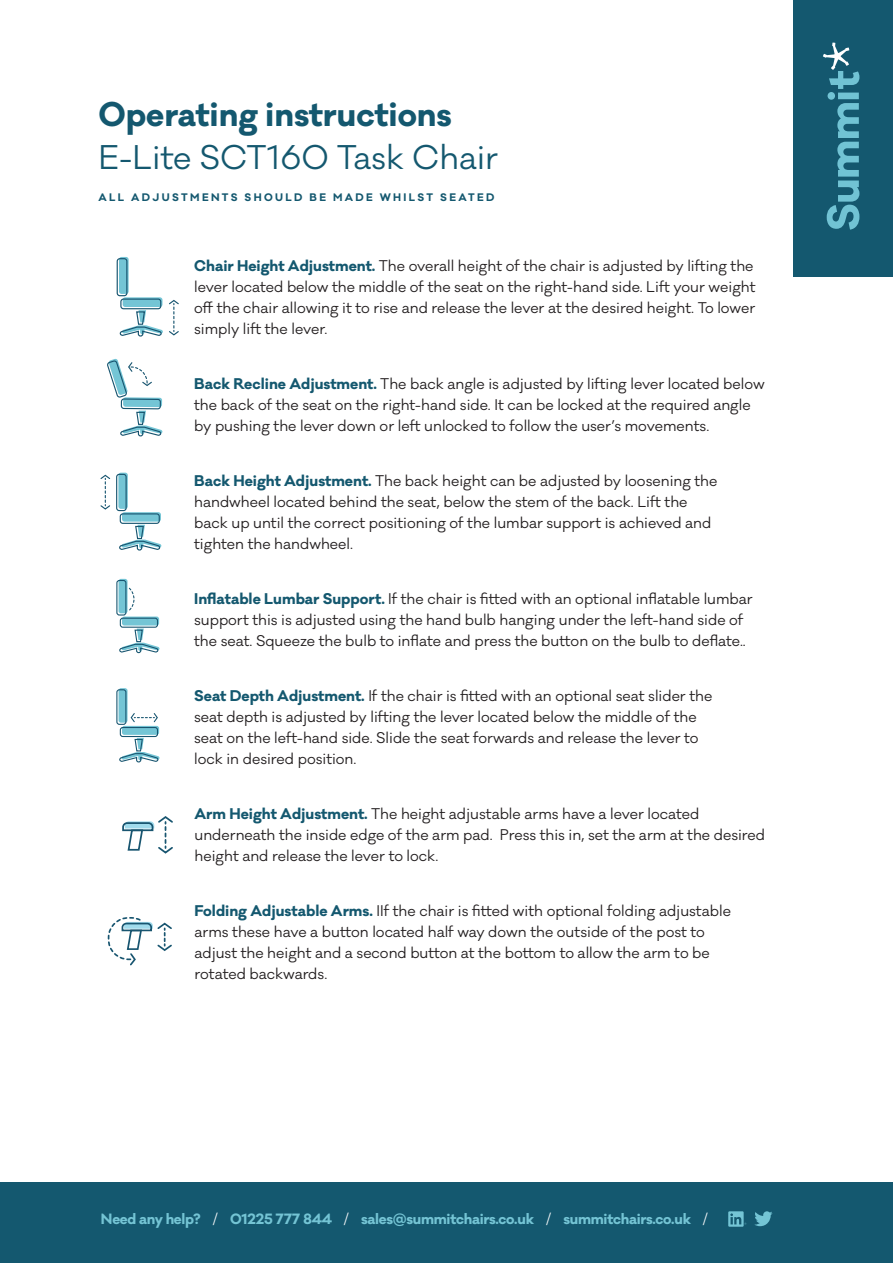
<style>
.page{position:relative;width:893px;height:1263px;background:#fff}
.page>*{position:absolute;margin:0;border:0;box-sizing:border-box;transform-origin:0 0}
.t1{font:700 31.5px "Galano Classic";color:#14586f}
.t2{font:31.5px "Galano Classic";color:#14586f}
.t3{font:14.25px/21px "Galano Classic";color:#231f20}
.t4{font:700 13.65px "Galano Classic";letter-spacing:-.02em;color:#74c4d4}
.t5{font:700 10.05px "Galano Classic";letter-spacing:.235em;color:#14586f}
.s1{font-weight:700;color:#14586f}
.s2{font-weight:400;color:#fff}
</style>
<div class="page">
<div style="left:0;top:1182px;width:893px;height:81px;background:#14586f"></div>
<div style="left:123px;top:297px;width:39px;height:10px;background:#74c5d5;border-radius:3px"></div>
<svg style="left:119px;top:257px;width:10px;height:37px"></svg>
<div style="left:120px;top:298px;width:41px;height:11px;border:1px solid #185570;border-radius:3px"></div>
<div style="left:117px;top:258px;width:10px;height:38px;border:1px solid #185570;border-radius:3px"></div>
<svg style="left:120px;top:299px;width:59px;height:38px"></svg>
<div style="left:123px;top:397px;width:39px;height:10px;background:#74c5d5;border-radius:3px"></div>
<div style="left:121px;top:398px;width:40px;height:11px;border:1px solid #185570;border-radius:3px"></div>
<svg style="left:120px;top:411px;width:43px;height:26px"></svg>
<svg style="left:107px;top:359px;width:46px;height:40px"></svg>
<svg style="left:122px;top:616px;width:37px;height:9px"></svg>
<div style="left:120px;top:618px;width:38px;height:10px;border:1px solid #185570;border-radius:2px"></div>
<svg style="left:119px;top:579px;width:9px;height:34px"></svg>
<div style="left:116px;top:580px;width:10px;height:35px;border:1px solid #185570;border-radius:2px"></div>
<svg style="left:119px;top:628px;width:41px;height:26px"></svg>
<svg style="left:128px;top:587px;width:7px;height:24px"></svg>
<div style="left:122px;top:726px;width:37px;height:9px;background:#74c5d5;border-radius:2px"></div>
<div style="left:120px;top:727px;width:38px;height:10px;border:1px solid #185570;border-radius:2px"></div>
<svg style="left:119px;top:688px;width:9px;height:35px"></svg>
<div style="left:116px;top:689px;width:10px;height:36px;border:1px solid #185570;border-radius:2px"></div>
<svg style="left:119px;top:738px;width:41px;height:25px"></svg>
<svg style="left:130px;top:713px;width:28px;height:10px"></svg>
<div style="left:122px;top:512px;width:39px;height:10px;background:#74c5d5;border-radius:3px"></div>
<div style="left:120px;top:513px;width:40px;height:11px;border:1px solid #185570;border-radius:3px"></div>
<div style="left:118px;top:473px;width:10px;height:36px;background:#74c5d5;border-radius:3px"></div>
<div style="left:116px;top:474px;width:11px;height:37px;border:1px solid #185570;border-radius:3px"></div>
<svg style="left:119px;top:525px;width:43px;height:26px"></svg>
<svg style="left:100px;top:474px;width:11px;height:36px"></svg>
<svg style="left:728px;top:1211px;width:18px;height:16px"></svg>
<svg style="left:754px;top:1211px;width:18px;height:15px"></svg>
<div style="left:793px;top:0;width:100px;height:276px;background:#14586f"></div>
<svg style="left:823px;top:43px;width:36px;height:187px"></svg>
<svg style="left:122px;top:816px;width:51px;height:38px"></svg>
<svg style="left:107px;top:917px;width:65px;height:49px"></svg>
<h1 class="t1" style="left:98px;top:100px;width:355px">Operating instructions</h1>
<h1 class="t2" style="left:98px;top:143px;width:401px">E-Lite SCT160 Task Chair</h1>
<p class="t5" style="left:99px;top:193px;width:397px">ALL ADJUSTMENTS SHOULD BE MADE WHILST SEATED</p>
<p class="t3" style="left:194px;top:257px;width:563px"><span class="s1">Chair Height Adjustment.</span> The overall height of the chair is adjusted by lifting the lever located below the middle of the seat on the right-hand side. Lift your weight off the chair allowing it to rise and release the lever at the desired height. To lower simply lift the lever.</p>
<p class="t3" style="left:194px;top:375px;width:572px"><span class="s1">Back Recline Adjustment.</span> The back angle is adjusted by lifting lever located below the back of the seat on the right-hand side. It can be locked at the required angle by pushing the lever down or left unlocked to follow the user’s movements.</p>
<p class="t3" style="left:194px;top:472px;width:525px"><span class="s1">Back Height Adjustment.</span> The back height can be adjusted by loosening the handwheel located behind the seat, below the stem of the back. Lift the back up until the correct positioning of the lumbar support is achieved and tighten the handwheel.</p>
<p class="t3" style="left:194px;top:590px;width:560px"><span class="s1">Inflatable Lumbar Support.</span> If the chair is fitted with an optional inflatable lumbar support this is adjusted using the hand bulb hanging under the left-hand side of the seat. Squeeze the bulb to inflate and press the button on the bulb to deflate..</p>
<p class="t3" style="left:194px;top:687px;width:520px"><span class="s1">Seat Depth Adjustment.</span> If the chair is fitted with an optional seat slider the seat depth is adjusted by lifting the lever located below the middle of the seat on the left-hand side. Slide the seat forwards and release the lever to lock in desired position.</p>
<p class="t3" style="left:195px;top:805px;width:572px"><span class="s1">Arm Height Adjustment.</span> The height adjustable arms have a lever located underneath the inside edge of the arm pad. Press this in, set the arm at the desired height and release the lever to lock.</p>
<p class="t3" style="left:195px;top:902px;width:538px"><span class="s1">Folding Adjustable Arms.</span> IIf the chair is fitted with optional folding adjustable arms these have a button located half way down the outside of the post to adjust the height and a second button at the bottom to allow the arm to be rotated backwards.</p>
<p class="t4" style="left:101px;top:1213px;width:608px">Need any help? <span class="s2">/</span> 01225 777 844 <span class="s2">/</span> sales@summitchairs.co.uk <span class="s2">/</span> summitchairs.co.uk <span class="s2">/</span></p>
</div>
